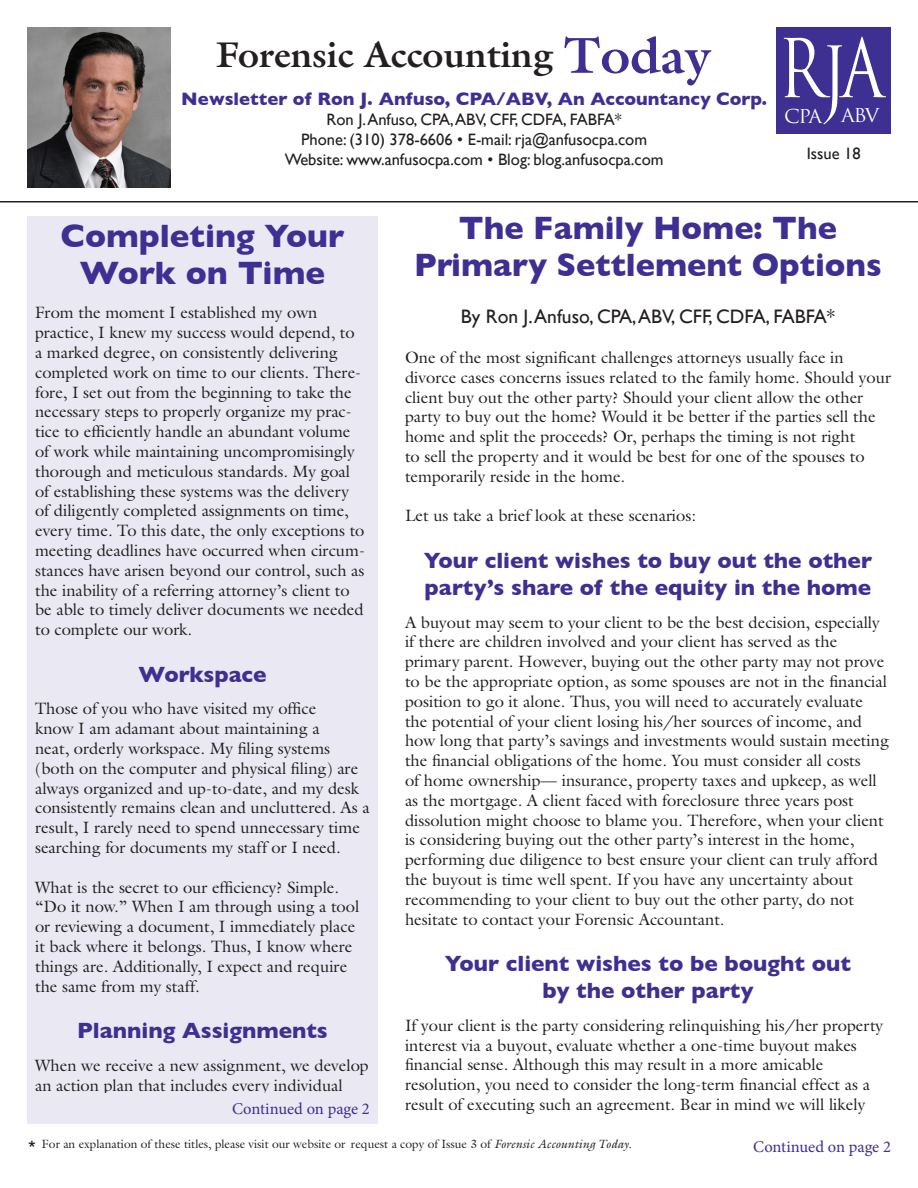
<style>
.page{position:relative;width:918px;height:1188px;background:#fff}
.page>*{position:absolute;margin:0;border:0;box-sizing:border-box;transform-origin:0 0}
.t1{font:700 36px "Galliard";color:#231f20}
.t2{font:700 33px/37.5px "Gill Sans";color:#3e2f92;text-align:center}
.t3{font:700 22.5px/27px "Gill Sans";color:#3e2f92}
.t4{font:19.5px "Gill Sans";color:#231f20}
.t5{font:18.6px "Trajan Pro";letter-spacing:-.1em;color:#fff;scale:1.05 1}
.t6{font:700 18.3px "Gill Sans";color:#3e2f92}
.t7{font:18px "Galliard";color:#231f20}
.t8{font:16.5px/19.8px "Galliard";color:#231f20}
.t9{font:16.5px/19.8px "Gill Sans";color:#231f20;text-align:center}
.t10{font:16.5px "Minion Pro";letter-spacing:-.005em;color:#3e2f92}
.t11{font:12px "Galliard";color:#231f20}
.s1{font-size:51px;color:#3e2f92}
.s2{font-family:"Trajan Pro";font-weight:400;font-size:78.75px;color:#fff}
.s3{font-style:italic}
</style>
<div class="page">
<div style="left:27px;top:216px;width:351px;height:907px;background:#eae9f3"></div>
<img style="left:27px;top:27px;width:144px;height:161px">
<div style="left:777px;top:27px;width:114px;height:107px;background:#3e2f92"></div>
<hr style="left:0;top:201px;width:918px;height:1px;background:#231f20">
<h1 class="t1" style="left:216px;top:31px;width:669px">Forensic Accounting <span class="s1">Today</span> <span class="s2">RJA</span></h1>
<p class="t6" style="left:181px;top:89px;width:587px">Newsletter of Ron J. Anfuso, CPA/ABV, An Accountancy Corp.</p>
<p class="t9" style="left:285px;top:110px;width:380px">Ron J. Anfuso, CPA, ABV, CFF, CDFA, FABFA*<br>Phone: (310) 378-6606 • E-mail: rja@anfusocpa.com<br>Website: www.anfusocpa.com • Blog: blog.anfusocpa.com</p>
<p class="t5" style="left:784px;top:104px;width:92px">CPA ABV</p>
<p class="t9" style="left:807px;top:143px;width:56px">Issue 18</p>
<h2 class="t2" style="left:61px;top:217px;width:285px">Completing Your<br>Work on Time</h2>
<p class="t8" style="left:35px;top:303px;width:331px">From the moment I established my own practice, I knew my success would depend, to a marked degree, on consistently delivering completed work on time to our clients. There&shy;fore, I set out from the beginning to take the necessary steps to properly organize my prac&shy;tice to efficiently handle an abundant volume of work while maintaining uncompromisingly thorough and meticulous standards. My goal of establishing these systems was the delivery of diligently completed assignments on time, every time. To this date, the only exceptions to meeting deadlines have occurred when circum&shy;stances have arisen beyond our control, such as the inability of a referring attorney’s client to be able to timely deliver documents we needed to complete our work.</p>
<h3 class="t3" style="left:139px;top:661px;width:129px">Workspace</h3>
<p class="t8" style="left:35px;top:699px;width:336px">Those of you who have visited my office<br>know I am adamant about maintaining a<br>neat, orderly workspace. My filing systems (both on the computer and physical filing) are always organized and up-to-date, and my desk consistently remains clean and uncluttered. As a result, I rarely need to spend unnecessary time searching for documents my staff or I need.</p>
<p class="t8" style="left:35px;top:877px;width:326px">What is the secret to our efficiency? Simple. “Do it now.” When I am through using a tool or reviewing a document, I immediately place it back where it belongs. Thus, I know where things are. Additionally, I expect and require the same from my staff.</p>
<h3 class="t3" style="left:77px;top:1017px;width:252px">Planning Assignments</h3>
<p class="t8" style="left:35px;top:1055px;width:335px">When we receive a new assignment, we develop an action plan that includes every individual</p>
<p class="t10" style="left:232px;top:1098px;width:139px">Continued on page 2</p>
<h2 class="t2" style="left:414px;top:209px;width:469px">The Family Home: The<br>Primary Settlement Options</h2>
<p class="t4" style="left:461px;top:305px;width:376px">By Ron J. Anfuso, CPA, ABV, CFF, CDFA, FABFA*</p>
<p class="t8" style="left:405px;top:347px;width:487px">One of the most significant challenges attorneys usually face in divorce cases concerns issues related to the family home. Should your client buy out the other party? Should your client allow the other party to buy out the home? Would it be better if the parties sell the home and split the proceeds? Or, perhaps the timing is not right<br>to sell the property and it would be best for one of the spouses to temporarily reside in the home.</p>
<p class="t8" style="left:405px;top:506px;width:293px">Let us take a brief look at these scenarios:</p>
<h3 class="t3" style="left:424px;top:547px;width:450px">Your client wishes to buy out the other party’s share of the equity in the home</h3>
<p class="t8" style="left:405px;top:612px;width:485px">A buyout may seem to your client to be the best decision, especially if there are children involved and your client has served as the primary parent. However, buying out the other party may not prove to be the appropriate option, as some spouses are not in the financial position to go it alone. Thus, you will need to accurately evaluate the potential of your client losing his/her sources of income, and how long that party’s savings and investments would sustain meeting the financial obligations of the home. You must consider all costs<br>of home ownership— insurance, property taxes and upkeep, as well as the mortgage. A client faced with foreclosure three years post dissolution might choose to blame you. Therefore, when your client is considering buying out the other party’s interest in the home, performing due diligence to best ensure your client can truly afford the buyout is time well spent. If you have any uncertainty about recommending to your client to buy out the other party, do not hesitate to contact your Forensic Accountant.</p>
<h3 class="t3" style="left:445px;top:950px;width:408px;text-align:center">Your client wishes to be bought out by the other party</h3>
<p class="t8" style="left:405px;top:1015px;width:480px">If your client is the party considering relinquishing his/her property interest via a buyout, evaluate whether a one-time buyout makes financial sense. Although this may result in a more amicable resolution, you need to consider the long-term financial effect as a result of executing such an agreement. Bear in mind we will likely</p>
<p class="t11" style="left:42px;top:1137px;width:591px">For an explanation of these titles, please visit our website or request a copy of Issue 3 of <span class="s3">Forensic Accounting Today</span>.</p>
<p class="t7" style="left:27px;top:1135px;width:11px">*</p>
<p class="t10" style="left:753px;top:1136px;width:139px">Continued on page 2</p>
</div>
